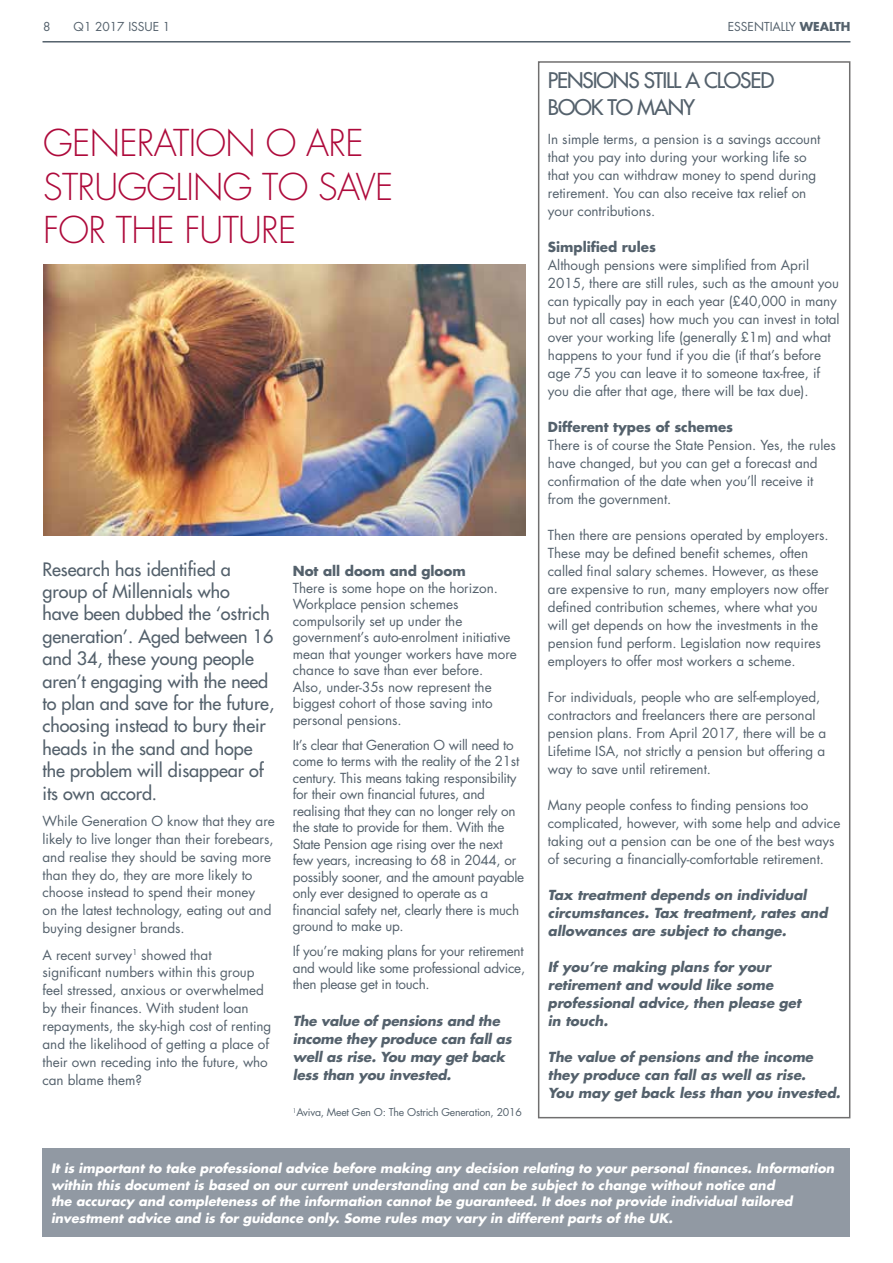
<style>
.page{position:relative;width:893px;height:1263px;background:#fff}
.page>*{position:absolute;margin:0;border:0;box-sizing:border-box;transform-origin:0 0}
.t1{font:300 36px/43.2px "Futura LT";letter-spacing:-.02em;color:#ae0a3b}
.t2{font:21px/27px "Futura";letter-spacing:-.05em;color:#54616c}
.t3{font:18px/22.4px "Futura";letter-spacing:-.005em;color:#54616c}
.t4{font:13.5px/18px "Futura";letter-spacing:-.005em;color:#54616c}
.t5{font:italic 700 13.5px/18px "Futura";letter-spacing:-.005em;color:#54616c}
.t6{font:700 13.5px "Futura";letter-spacing:-.005em;color:#54616c}
.t7{font:italic 700 12.75px/16.5px "Futura";letter-spacing:-.005em;color:#fff}
.t8{font:12px "Futura";color:#54616c}
.t9{font:10.5px "Futura";letter-spacing:-.02em;color:#54616c}
.s1{font-weight:700}
</style>
<div class="page">
<hr style="left:43px;top:41px;width:807px;height:2px;background:#54616c">
<div style="left:43px;top:1148px;width:807px;height:89px;background:#9199a3"></div>
<div style="left:538px;top:61px;width:312px;height:1057px;border:2px solid #706f6f"></div>
<img style="left:43px;top:265px;width:482px;height:271px">
<p class="t8" style="left:43px;top:18px;width:9px">8</p>
<p class="t8" style="left:74px;top:18px;width:98px">Q1 2017 ISSUE 1</p>
<p class="t8" style="left:728px;top:18px;width:124px">ESSENTIALLY <span class="s1">WEALTH</span></p>
<h1 class="t1" style="left:43px;top:123px;width:352px">GENERATION O ARE<br>STRUGGLING TO SAVE<br>FOR THE FUTURE</h1>
<p class="t3" style="left:43px;top:558px;width:233px">Research has identified a group of Millennials who<br>have been dubbed the ‘ostrich generation’. Aged between 16 and 34, these young people aren’t engaging with the need to plan and save for the future, choosing instead to bury their heads in the sand and hope the problem will disappear of its own accord.</p>
<p class="t4" style="left:43px;top:812px;width:234px">While Generation O know that they are likely to live longer than their forebears, and realise they should be saving more than they do, they are more likely to choose instead to spend their money<br>on the latest technology, eating out and buying designer brands.</p>
<p class="t4" style="left:43px;top:945px;width:230px">A recent survey<sup>1</sup> showed that significant numbers within this group feel stressed, anxious or overwhelmed by their finances. With student loan repayments, the sky-high cost of renting and the likelihood of getting a place of their own receding into the future, who can blame them?</p>
<p class="t6" style="left:293px;top:562px;width:174px">Not all doom and gloom</p>
<p class="t4" style="left:293px;top:579px;width:226px;line-height:16.5px">There is some hope on the horizon.<br>Workplace pension schemes compulsorily set up under the government’s auto-enrolment initiative mean that younger workers have more chance to save than ever before.<br>Also, under-35s now represent the biggest cohort of those saving into personal pensions.</p>
<p class="t4" style="left:293px;top:736px;width:233px;line-height:16.5px">It’s clear that Generation O will need to come to terms with the reality of the 21st century. This means taking responsibility for their own financial futures, and realising that they can no longer rely on the state to provide for them. With the State Pension age rising over the next few years, increasing to 68 in 2044, or possibly sooner, and the amount payable only ever designed to operate as a financial safety net, clearly there is much ground to make up.</p>
<p class="t4" style="left:293px;top:943px;width:234px;line-height:16.5px;text-align:justify">If you’re making plans for your retirement and would like some professional advice, then please get in touch.</p>
<p class="t5" style="left:293px;top:1012px;width:221px">The value of pensions and the income they produce can fall as well as rise. You may get back less than you invested.</p>
<p class="t9" style="left:293px;top:1105px;width:231px"><sup>1</sup>Aviva, Meet Gen O: The Ostrich Generation, 2016</p>
<h2 class="t2" style="left:548px;top:66px;width:228px">PENSIONS STILL A CLOSED<br>BOOK TO MANY</h2>
<p class="t4" style="left:548px;top:130px;width:274px">In simple terms, a pension is a savings account that you pay into during your working life so that you can withdraw money to spend during retirement. You can also receive tax relief on your contributions.</p>
<p class="t6" style="left:548px;top:238px;width:110px">Simplified rules</p>
<p class="t4" style="left:548px;top:256px;width:293px">Although pensions were simplified from April 2015, there are still rules, such as the amount you can typically pay in each year (£40,000 in many but not all cases) how much you can invest in total over your working life (generally £1m) and what happens to your fund if you die (if that’s before age 75 you can leave it to someone tax-free, if you die after that age, there will be tax due).</p>
<p class="t6" style="left:548px;top:418px;width:187px">Different types of schemes</p>
<p class="t4" style="left:548px;top:436px;width:289px">There is of course the State Pension. Yes, the rules have changed, but you can get a forecast and confirmation of the date when you’ll receive it from the government.</p>
<p class="t4" style="left:548px;top:526px;width:282px">Then there are pensions operated by employers.<br>These may be defined benefit schemes, often called final salary schemes. However, as these are expensive to run, many employers now offer defined contribution schemes, where what you will get depends on how the investments in the pension fund perform. Legislation now requires employers to offer most workers a scheme.</p>
<p class="t4" style="left:548px;top:688px;width:280px">For individuals, people who are self-employed, contractors and freelancers there are personal pension plans. From April 2017, there will be a Lifetime ISA, not strictly a pension but offering a way to save until retirement.</p>
<p class="t4" style="left:548px;top:796px;width:294px">Many people confess to finding pensions too complicated, however, with some help and advice taking out a pension can be one of the best ways of securing a financially-comfortable retirement.</p>
<p class="t5" style="left:548px;top:885px;width:281px">Tax treatment depends on individual circumstances. Tax treatment, rates and allowances are subject to change.</p>
<p class="t5" style="left:548px;top:957px;width:255px">If you’re making plans for your retirement and would like some professional advice, then please get in touch.</p>
<p class="t5" style="left:548px;top:1047px;width:294px">The value of pensions and the income they produce can fall as well as rise.<br>You may get back less than you invested.</p>
<p class="t7" style="left:51px;top:1160px;width:785px">It is important to take professional advice before making any decision relating to your personal finances. Information within this document is based on our current understanding and can be subject to change without notice and<br>the accuracy and completeness of the information cannot be guaranteed. It does not provide individual tailored investment advice and is for guidance only. Some rules may vary in different parts of the UK.</p>
</div>
